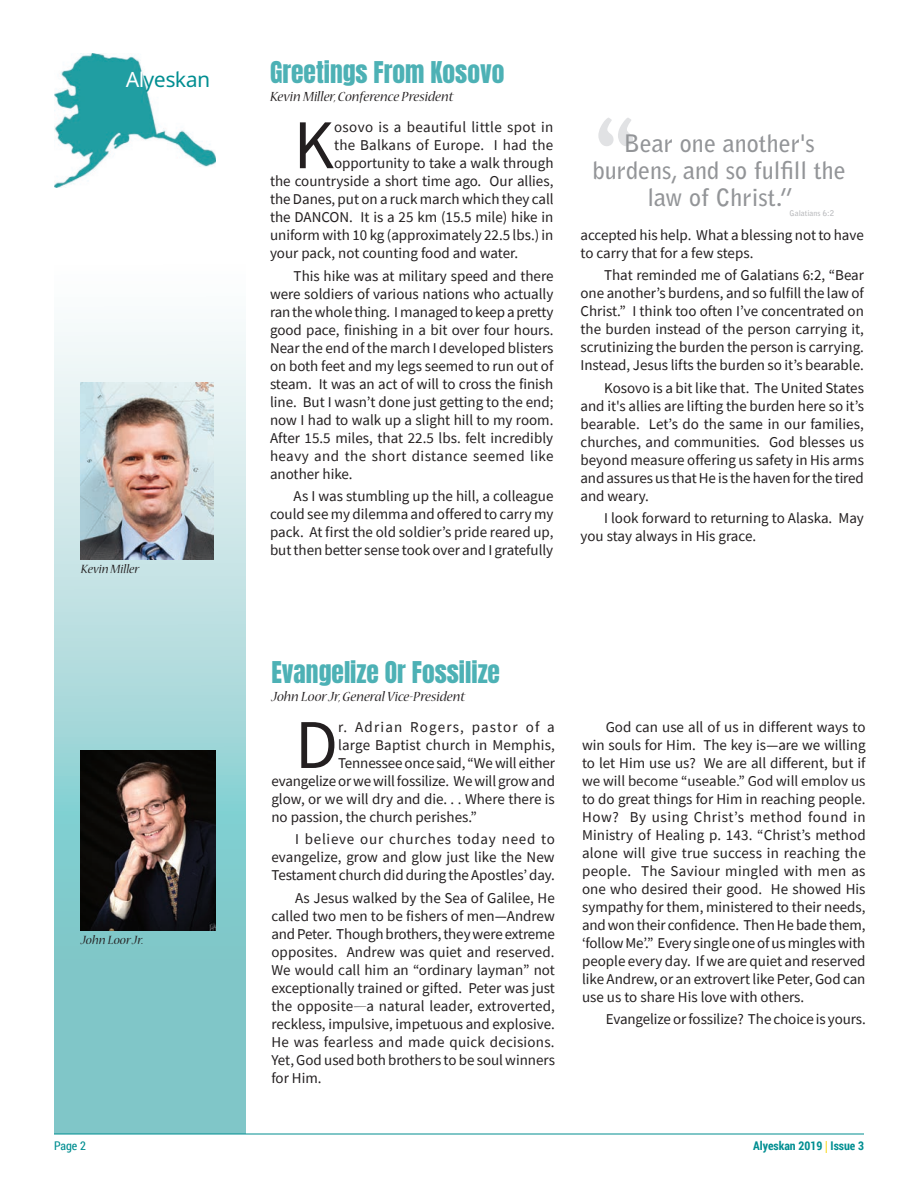
<style>
.page{position:relative;width:918px;height:1188px;background:#fff}
.page>*{position:absolute;margin:0;border:0;box-sizing:border-box;transform-origin:0 0}
.t1{font:condensed 90px "Bernard";color:#e1e2e4}
.t2{font:69.9px "Source Sans Pro";color:#231f20}
.t3{font:25.5px "Anton";color:#4db1b5}
.t4{font:700 24px/27px "Bell Gothic Std";color:#939598;text-align:center}
.t5{font:21px "Advent Sans Logo";color:#008e91}
.t6{font:15px/18px "Source Sans Pro";color:#231f20;text-align:justify}
.t7{font:italic 15px "Nueva Std";color:#231f20}
.t8{font:15px "Source Sans Pro";letter-spacing:.025em;color:#231f20}
.t9{font:15px "Source Sans Pro";letter-spacing:.08em;color:#231f20}
.t10{font:italic 13.5px "Nueva Std";color:#231f20}
.t11{font:700 12px "Roboto Condensed";color:#008e91}
.t12{font:12px "Roboto Condensed";color:#008e91}
.t13{font:700 7.8px "Bell Gothic Std";color:#babbbe}
.s1{color:#fff}
.s2{font-family:"Nueva Std";font-style:italic}
.s3{font-family:"Myriad Pro";color:#f8dd3e}
</style>
<div class="page">
<hr style="left:54px;top:1134px;width:810px;height:1px;background:#008e91">
<svg style="left:54px;top:332px;width:192px;height:802px;background:#a5d6d8"></svg>
<img style="left:54px;top:54px;width:162px;height:134px">
<img style="left:81px;top:750px;width:135px;height:180px">
<img style="left:81px;top:382px;width:133px;height:178px">
<h3 class="t5" style="left:126px;top:65px;width:85px"><span class="s1">Al</span>yeskan</h3>
<p class="t10" style="left:81px;top:563px;width:60px">Kevin Miller</p>
<p class="t10" style="left:81px;top:934px;width:64px">John Loor Jr.</p>
<h3 class="t3" style="left:270px;top:59px;width:236px">Greetings From Kosovo</h3>
<p class="t7" style="left:270px;top:90px;width:185px">Kevin Miller, Conference President</p>
<h2 class="t2" style="left:294px;top:101px;width:42px">K</h2>
<p class="t8" style="left:334px;top:118px;width:221px">osovo is a beautiful little spot in</p>
<p class="t6" style="left:334px;top:136px;width:221px">the Balkans of Europe. I had the</p>
<p class="t6" style="left:334px;top:154px;width:221px">opportunity to take a walk through</p>
<p class="t6" style="left:270px;top:172px;width:285px">the countryside a short time ago. Our allies,</p>
<p class="t6" style="left:270px;top:190px;width:285px">the Danes, put on a ruck march which they call</p>
<p class="t6" style="left:270px;top:208px;width:285px">the DANCON. It is a 25 km (15.5 mile) hike in</p>
<p class="t6" style="left:270px;top:226px;width:285px">uniform with 10 kg (approximately 22.5 lbs.) in</p>
<p class="t6" style="left:270px;top:244px;width:250px">your pack, not counting food and water.</p>
<p class="t6" style="left:270px;top:266px;width:285px;text-indent:24px">This hike was at military speed and there were soldiers of various nations who actually ran the whole thing. I managed to keep a pretty good pace, finishing in a bit over four hours.<br>Near the end of the march I developed blisters on both feet and my legs seemed to run out of steam. It was an act of will to cross the finish line. But I wasn’t done just getting to the end; now I had to walk up a slight hill to my room.<br>After 15.5 miles, that 22.5 lbs. felt incredibly heavy and the short distance seemed like another hike.</p>
<p class="t6" style="left:270px;top:487px;width:285px;text-indent:24px">As I was stumbling up the hill, a colleague could see my dilemma and offered to carry my pack. At first the old soldier’s pride reared up, but then better sense took over and I gratefully</p>
<h1 class="t1" style="left:594px;top:103px;width:45px">“</h1>
<h3 class="t4" style="left:593px;top:130px;width:254px">Bear one another's burdens, and so fulfill the law of Christ.”</h3>
<p class="t13" style="left:790px;top:208px;width:46px">Galatians 6:2</p>
<p class="t6" style="left:580px;top:226px;width:285px">accepted his help. What a blessing not to have to carry that for a few steps.</p>
<p class="t6" style="left:580px;top:266px;width:285px;text-indent:24px">That reminded me of Galatians 6:2, “Bear one another’s burdens, and so fulfill the law of Christ.” I think too often I’ve concentrated on the burden instead of the person carrying it, scrutinizing the burden the person is carrying.<br>Instead, Jesus lifts the burden so it’s bearable.</p>
<p class="t6" style="left:580px;top:379px;width:285px;text-indent:24px">Kosovo is a bit like that. The United States and it's allies are lifting the burden here so it’s bearable. Let’s do the same in our families, churches, and communities. God blesses us beyond measure offering us safety in His arms and assures us that He is the haven for the tired and weary.</p>
<p class="t6" style="left:580px;top:509px;width:285px;text-indent:24px">I look forward to returning to Alaska. May you stay always in His grace.</p>
<h3 class="t3" style="left:271px;top:659px;width:230px">Evangelize Or Fossilize</h3>
<p class="t7" style="left:271px;top:690px;width:195px">John Loor Jr, General Vice-President</p>
<h2 class="t2" style="left:295px;top:700px;width:44px">D</h2>
<p class="t9" style="left:338px;top:717px;width:218px">r. Adrian Rogers, pastor of a</p>
<p class="t6" style="left:338px;top:736px;width:219px">large Baptist church in Memphis,</p>
<p class="t6" style="left:338px;top:754px;width:219px">Tennessee once said, “We will either</p>
<p class="t6" style="left:271px;top:772px;width:285px">evangelize or we will fossilize. We will grow and</p>
<p class="t6" style="left:271px;top:790px;width:285px">glow, or we will dry and die. . . Where there is</p>
<p class="t6" style="left:271px;top:808px;width:207px">no passion, the church perishes.”</p>
<p class="t6" style="left:271px;top:830px;width:285px;text-indent:24px">I believe our churches today need to evangelize, grow and glow just like the New Testament church did during the Apostles’ day.</p>
<p class="t6" style="left:271px;top:889px;width:285px;text-indent:24px">As Jesus walked by the Sea of Galilee, He called two men to be fishers of men—Andrew and Peter. Though brothers, they were extreme opposites. Andrew was quiet and reserved.<br>We would call him an “ordinary layman” not exceptionally trained or gifted. Peter was just the opposite<span class="s2">—</span>a natural leader, extroverted, reckless, impulsive, impetuous and explosive.<br>He was fearless and made quick decisions.<br>Yet, God used both brothers to be soul winners for Him.</p>
<p class="t6" style="left:582px;top:718px;width:285px;text-indent:24px">God can use all of us in different ways to win souls for Him. The key is—are we willing to let Him use us? We are all different, but if we will become “useable,” God will employ us to do great things for Him in reaching people.<br>How? By using Christ’s method found in Ministry of Healing p. 143. “Christ’s method alone will give true success in reaching the people. The Saviour mingled with men as one who desired their good. He showed His sympathy for them, ministered to their needs, and won their confidence. Then He bade them, ‘follow Me’.” Every single one of us mingles with people every day. If we are quiet and reserved like Andrew, or an extrovert like Peter, God can use us to share His love with others.</p>
<p class="t6" style="left:606px;top:1010px;width:262px">Evangelize or fossilize? The choice is yours.</p>
<p class="t12" style="left:54px;top:1137px;width:33px">Page 2</p>
<p class="t11" style="left:753px;top:1137px;width:112px">Alyeskan 2019 <span class="s3">|</span> Issue 3</p>
</div>
